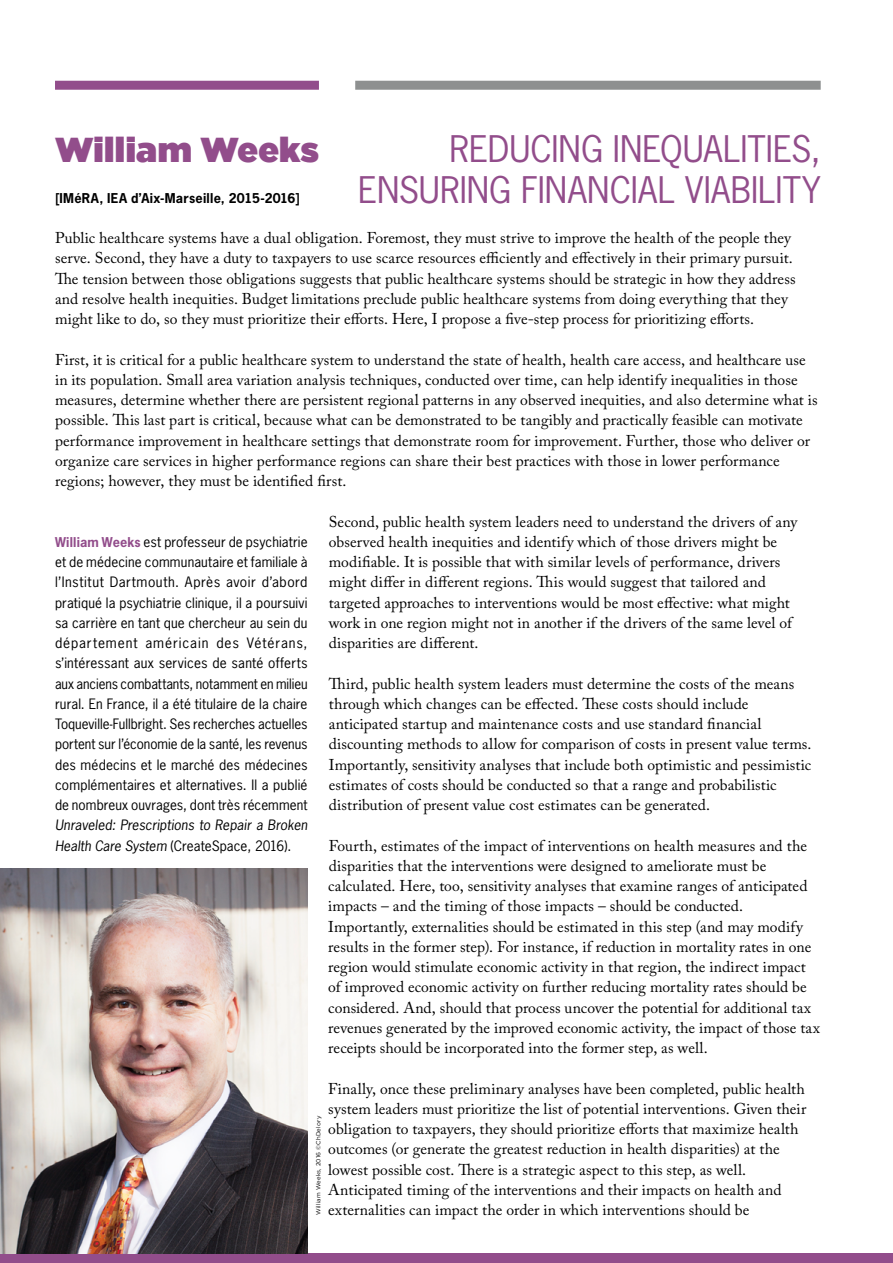
<style>
.page{position:relative;width:893px;height:1263px;background:#fff}
.page>*{position:absolute;margin:0;border:0;box-sizing:border-box;transform-origin:0 0}
.t1{font:34.5px/40.5px "News Gothic Std";color:#924d8b;text-align:right}
.t2{font:34.5px "Gotham Ultra";letter-spacing:.01em;color:#924d8b}
.t3{font:15.6px/20.2px "Adobe Caslon Pro";letter-spacing:.005em;color:#000}
.t4{font:13.5px/20.2px "News Gothic Std";letter-spacing:.005em;color:#000;text-align:justify}
.t5{font:italic 13.5px/20.2px "News Gothic Std";letter-spacing:.005em;color:#000}
.t6{font:700 12.75px "News Gothic Std";letter-spacing:.02em;color:#000}
.t7{font:6px "Gotham Rounded";letter-spacing:.025em;color:#000}
.s1{font-weight:700;font-size:12.75px;color:#924d8b}
.s2{font-style:normal}
</style>
<div class="page">
<div style="left:55px;top:81px;width:264px;height:9px;background:#924d8b"></div>
<div style="left:0;top:1254px;width:893px;height:9px;background:#924d8b"></div>
<div style="left:355px;top:81px;width:466px;height:9px;background:#8e9090"></div>
<img style="left:0;top:868px;width:308px;height:386px">
<h1 class="t2" style="left:55px;top:130px;width:265px">William Weeks</h1>
<p class="t6" style="left:55px;top:189px;width:247px">[IMéRA, IEA d’Aix-Marseille, 2015-2016]</p>
<h1 class="t1" style="left:358px;top:128px;width:464px">REDUCING INEQUALITIES,<br>ENSURING FINANCIAL VIABILITY</h1>
<p class="t3" style="left:55px;top:227px;width:742px">Public healthcare systems have a dual obligation. Foremost, they must strive to improve the health of the people they serve. Second, they have a duty to taxpayers to use scarce resources efficiently and effectively in their primary pursuit.<br>The tension between those obligations suggests that public healthcare systems should be strategic in how they address and resolve health inequities. Budget limitations preclude public healthcare systems from doing everything that they might like to do, so they must prioritize their efforts. Here, I propose a five-step process for prioritizing efforts.</p>
<p class="t3" style="left:55px;top:349px;width:764px">First, it is critical for a public healthcare system to understand the state of health, health care access, and healthcare use in its population. Small area variation analysis techniques, conducted over time, can help identify inequalities in those measures, determine whether there are persistent regional patterns in any observed inequities, and also determine what is possible. This last part is critical, because what can be demonstrated to be tangibly and practically feasible can motivate performance improvement in healthcare settings that demonstrate room for improvement. Further, those who deliver or organize care services in higher performance regions can share their best practices with those in lower performance regions; however, they must be identified first.</p>
<p class="t3" style="left:329px;top:511px;width:470px">Second, public health system leaders need to understand the drivers of any observed health inequities and identify which of those drivers might be modifiable. It is possible that with similar levels of performance, drivers might differ in different regions. This would suggest that tailored and targeted approaches to interventions would be most effective: what might work in one region might not in another if the drivers of the same level of disparities are different.</p>
<p class="t3" style="left:329px;top:673px;width:484px">Third, public health system leaders must determine the costs of the means through which changes can be effected. These costs should include anticipated startup and maintenance costs and use standard financial discounting methods to allow for comparison of costs in present value terms.<br>Importantly, sensitivity analyses that include both optimistic and pessimistic estimates of costs should be conducted so that a range and probabilistic distribution of present value cost estimates can be generated.</p>
<p class="t3" style="left:328px;top:835px;width:493px">Fourth, estimates of the impact of interventions on health measures and the disparities that the interventions were designed to ameliorate must be calculated. Here, too, sensitivity analyses that examine ranges of anticipated impacts – and the timing of those impacts – should be conducted.<br>Importantly, externalities should be estimated in this step (and may modify results in the former step). For instance, if reduction in mortality rates in one region would stimulate economic activity in that region, the indirect impact of improved economic activity on further reducing mortality rates should be considered. And, should that process uncover the potential for additional tax revenues generated by the improved economic activity, the impact of those tax receipts should be incorporated into the former step, as well.</p>
<p class="t3" style="left:328px;top:1078px;width:480px">Finally, once these preliminary analyses have been completed, public health system leaders must prioritize the list of potential interventions. Given their obligation to taxpayers, they should prioritize efforts that maximize health outcomes (or generate the greatest reduction in health disparities) at the lowest possible cost. There is a strategic aspect to this step, as well.<br>Anticipated timing of the interventions and their impacts on health and externalities can impact the order in which interventions should be</p>
<p class="t4" style="left:55px;top:531px;width:254px"><span class="s1">William Weeks</span> est professeur de psychiatrie et de médecine communautaire et familiale à l’Institut Dartmouth. Après avoir d’abord pratiqué la psychiatrie clinique, il a poursuivi sa carrière en tant que chercheur au sein du département américain des Vétérans, s’intéressant aux services de santé offerts aux anciens combattants, notamment en milieu rural. En France, il a été titulaire de la chaire Toqueville-Fullbright. Ses recherches actuelles portent sur l’économie de la santé, les revenus des médecins et le marché des médecines complémentaires et alternatives. Il a publié de nombreux ouvrages, dont très récemment</p>
<p class="t5" style="left:55px;top:815px;width:254px">Unraveled: Prescriptions to Repair a Broken<br>Health Care System <span class="s2">(CreateSpace, 2016).</span></p>
<p class="t7" style="left:314px;top:1215px;width:101px;rotate:-90deg">William Weeks, 2016 ©ChDelory</p>
</div>
